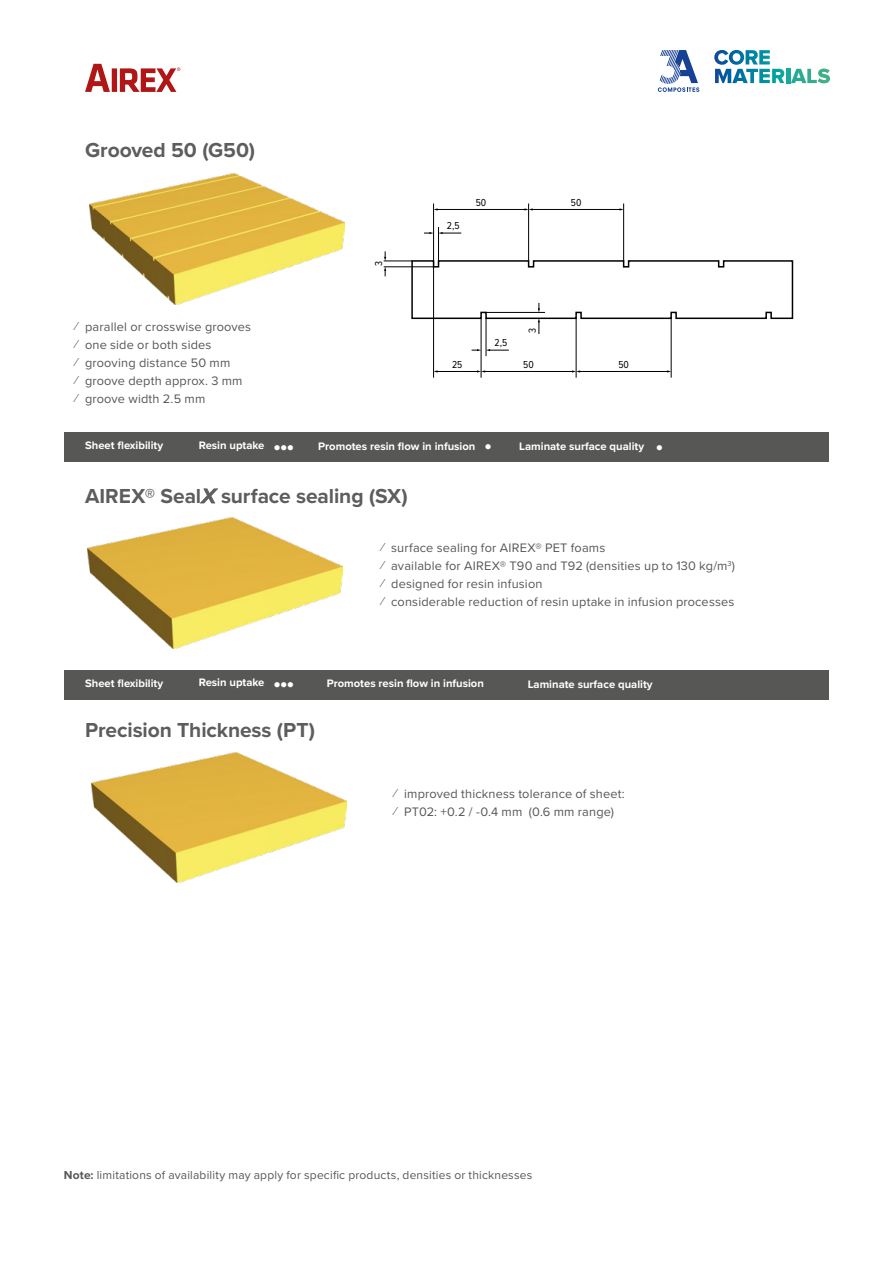
<style>
.page{position:relative;width:893px;height:1263px;background:#fff}
.page>*{position:absolute;margin:0;border:0;box-sizing:border-box;transform-origin:0 0}
.t1{font:700 21px "Proxima Nova";letter-spacing:-.005em;color:#5e5c5c}
.t2{font:12.75px/18px "Proxima Nova";letter-spacing:.015em;color:#575756}
.t3{font:12px/18px "Proxima Nova";letter-spacing:.015em;color:#575756;text-align:justify}
.t4{font:700 11.25px "Proxima Nova";color:#fff}
.t5{font:10.5px "Proxima Nova Cond";color:#000}
.s1{font-weight:600;font-style:italic}
.s2{font-weight:700}
</style>
<div class="page">
<svg style="left:200px;top:489px;width:18px;height:14px"></svg>
<img style="left:90px;top:173px;width:255px;height:131px">
<img style="left:87px;top:517px;width:256px;height:131px">
<svg style="left:85px;top:64px;width:25px;height:28px"></svg>
<div style="left:112px;top:68px;width:5px;height:24px;background:#af1615"></div>
<svg style="left:120px;top:68px;width:60px;height:24px"></svg>
<img style="left:92px;top:752px;width:255px;height:131px">
<div style="left:64px;top:432px;width:765px;height:29px;background:#575756"></div>
<div style="left:64px;top:670px;width:765px;height:29px;background:#575756"></div>
<svg style="left:714px;top:50px;width:70px;height:33px"></svg>
<hr style="left:786px;top:69px;width:4px;height:14px;background:#1aa898">
<svg style="left:791px;top:69px;width:39px;height:14px"></svg>
<svg style="left:658px;top:50px;width:41px;height:42px"></svg>
<hr style="left:433px;top:203px;width:1px;height:175px;background:#000">
<hr style="left:481px;top:318px;width:1px;height:60px;background:#000">
<hr style="left:576px;top:318px;width:1px;height:60px;background:#000">
<hr style="left:671px;top:318px;width:1px;height:60px;background:#000">
<hr style="left:486px;top:318px;width:1px;height:38px;background:#000">
<hr style="left:438px;top:227px;width:1px;height:34px;background:#000">
<hr style="left:528px;top:203px;width:1px;height:58px;background:#000">
<hr style="left:623px;top:203px;width:1px;height:58px;background:#000">
<hr style="left:437px;top:371px;width:41px;height:1px;background:#000">
<hr style="left:484px;top:371px;width:89px;height:1px;background:#000">
<svg style="left:477px;top:370px;width:8px;height:3px"></svg>
<svg style="left:472px;top:349px;width:37px;height:2px"></svg>
<hr style="left:579px;top:371px;width:89px;height:1px;background:#000">
<svg style="left:572px;top:370px;width:8px;height:3px"></svg>
<hr style="left:437px;top:209px;width:88px;height:1px;background:#000">
<hr style="left:532px;top:209px;width:88px;height:1px;background:#000">
<svg style="left:524px;top:208px;width:9px;height:3px"></svg>
<svg style="left:424px;top:232px;width:37px;height:2px"></svg>
<svg style="left:384px;top:251px;width:410px;height:83px"></svg>
<h1 class="t1" style="left:85px;top:138px;width:172px">Grooved 50 (G50)</h1>
<p class="t3" style="left:76px;top:317px;width:3px">⁄ ⁄ ⁄ ⁄ ⁄</p>
<p class="t2" style="left:85px;top:318px;width:168px">parallel or crosswise grooves one side or both sides grooving distance 50 mm groove depth approx. 3 mm groove width 2.5 mm</p>
<p class="t4" style="left:85px;top:438px;width:79px">Sheet flexibility</p>
<p class="t4" style="left:199px;top:438px;width:97px">Resin uptake ●●●</p>
<p class="t5" style="left:374px;top:266px;width:6px;rotate:-90deg">3</p>
<p class="t5" style="left:447px;top:221px;width:14px">2,5</p>
<p class="t5" style="left:476px;top:198px;width:12px">50</p>
<p class="t5" style="left:571px;top:198px;width:12px">50</p>
<p class="t5" style="left:494px;top:338px;width:14px">2,5</p>
<p class="t5" style="left:527px;top:333px;width:6px;rotate:-90deg">3</p>
<p class="t5" style="left:452px;top:360px;width:12px">25</p>
<p class="t5" style="left:523px;top:360px;width:12px">50</p>
<p class="t5" style="left:618px;top:360px;width:12px">50</p>
<p class="t4" style="left:318px;top:439px;width:175px">Promotes resin flow in infusion ●</p>
<p class="t4" style="left:519px;top:439px;width:145px">Laminate surface quality ●</p>
<h1 class="t1" style="left:85px;top:483px;width:324px">AIREX® Seal<span class="s1">X</span> surface sealing (SX)</h1>
<p class="t2" style="left:391px;top:539px;width:345px">surface sealing for AIREX® PET foams<br>available for AIREX® T90 and T92 (densities up to 130 kg/m<sup>3</sup>) designed for resin infusion<br>considerable reduction of resin uptake in infusion processes</p>
<p class="t3" style="left:382px;top:538px;width:3px">⁄ ⁄ ⁄ ⁄</p>
<p class="t4" style="left:85px;top:676px;width:79px">Sheet flexibility</p>
<p class="t4" style="left:199px;top:676px;width:97px">Resin uptake ●●●</p>
<p class="t4" style="left:327px;top:677px;width:159px">Promotes resin flow in infusion</p>
<h1 class="t1" style="left:85px;top:717px;width:231px">Precision Thickness (PT)</h1>
<p class="t4" style="left:528px;top:677px;width:126px">Laminate surface quality</p>
<p class="t3" style="left:395px;top:784px;width:3px">⁄ ⁄</p>
<p class="t2" style="left:404px;top:785px;width:222px">improved thickness tolerance of sheet:<br>PT02: +0.2 / -0.4 mm (0.6 mm range)</p>
<p class="t3" style="left:64px;top:1166px;width:470px"><span class="s2">Note:</span> limitations of availability may apply for specific products, densities or thicknesses</p>
</div>
